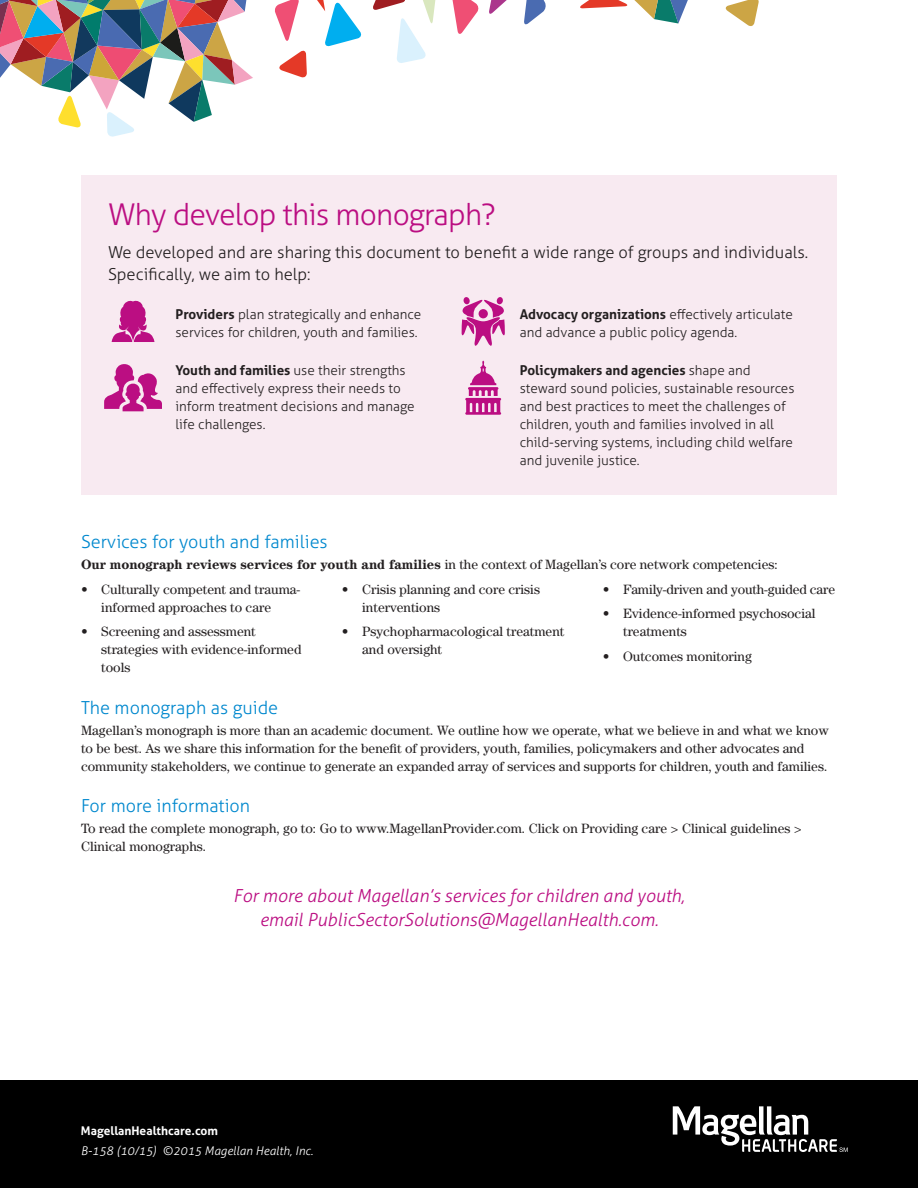
<style>
.page{position:relative;width:918px;height:1188px;background:#fff}
.page>*{position:absolute;margin:0;border:0;box-sizing:border-box;transform-origin:0 0}
.t1{font:300 30px "Aller";letter-spacing:-.025em;color:#bb0e82}
.t2{font:italic 300 18px/24px "Aller";color:#bb0e82;text-align:center}
.t3{font:300 18px "Aller";color:#0088ce}
.t4{font:300 16.5px/22.5px "Aller";color:#231f20}
.t5{font:13.5px/18px "Century";color:#231f20}
.t6{font:300 13.5px/18px "Aller";color:#231f20}
.t7{font:italic 300 12px "Aller";color:#fff}
.t8{font:700 12px "Aller";color:#fff}
.s1{font-weight:700}
</style>
<div class="page">
<svg style="left:489px;top:0;width:18px;height:14px"></svg>
<svg style="left:452px;top:0;width:27px;height:34px"></svg>
<svg style="left:275px;top:0;width:87px;height:78px"></svg>
<svg style="left:725px;top:0;width:34px;height:26px"></svg>
<svg style="left:524px;top:0;width:22px;height:25px"></svg>
<svg style="left:580px;top:0;width:108px;height:23px"></svg>
<svg style="left:373px;top:0;width:63px;height:63px"></svg>
<svg style="left:0;top:0;width:253px;height:137px"></svg>
<div style="left:0;top:1080px;width:918px;height:108px;background:#000"></div>
<svg style="left:673px;top:1106px;width:175px;height:46px"></svg>
<div style="left:81px;top:176px;width:756px;height:319px;background:#f8eaf1"></div>
<svg style="left:465px;top:361px;width:36px;height:54px"></svg>
<svg style="left:112px;top:300px;width:43px;height:42px"></svg>
<svg style="left:104px;top:364px;width:58px;height:47px"></svg>
<div style="left:497px;top:297px;width:6px;height:7px;background:#bb0e82;border-radius:50%"></div>
<svg style="left:462px;top:299px;width:43px;height:47px"></svg>
<h1 class="t1" style="left:108px;top:196px;width:389px">Why develop this monograph?</h1>
<p class="t4" style="left:108px;top:241px;width:702px">We developed and are sharing this document to benefit a wide range of groups and individuals.<br>Specifically, we aim to help:</p>
<p class="t6" style="left:176px;top:305px;width:247px"><span class="s1">Providers</span> plan strategically and enhance services for children, youth and families.</p>
<p class="t6" style="left:176px;top:361px;width:241px"><span class="s1">Youth and families</span> use their strengths and effectively express their needs to inform treatment decisions and manage life challenges.</p>
<p class="t6" style="left:520px;top:305px;width:275px"><span class="s1">Advocacy organizations</span> effectively articulate and advance a public policy agenda.</p>
<p class="t6" style="left:520px;top:361px;width:276px"><span class="s1">Policymakers and agencies</span> shape and steward sound policies, sustainable resources and best practices to meet the challenges of children, youth and families involved in all child-serving systems, including child welfare and juvenile justice.</p>
<h2 class="t3" style="left:81px;top:531px;width:248px">Services for youth and families</h2>
<p class="t5" style="left:81px;top:555px;width:698px"><span class="s1">Our monograph reviews services for youth and families</span> in the context of Magellan’s core network competencies:</p>
<p class="t5" style="left:101px;top:580px;width:201px;text-indent:-20px">• Culturally competent and trauma&shy;informed approaches to care</p>
<p class="t5" style="left:101px;top:623px;width:202px;text-indent:-20px">• Screening and assessment strategies with evidence-informed tools</p>
<p class="t5" style="left:362px;top:580px;width:179px;text-indent:-20px">• Crisis planning and core crisis interventions</p>
<p class="t5" style="left:362px;top:622px;width:204px;text-indent:-20px">• Psychopharmacological treatment and oversight</p>
<p class="t5" style="left:603px;top:580px;width:234px">• Family-driven and youth-guided care</p>
<p class="t5" style="left:623px;top:604px;width:194px;text-indent:-20px">• Evidence-informed psychosocial treatments</p>
<p class="t5" style="left:603px;top:647px;width:150px">• Outcomes monitoring</p>
<h2 class="t3" style="left:81px;top:696px;width:199px">The monograph as guide</h2>
<p class="t5" style="left:81px;top:721px;width:749px">Magellan’s monograph is more than an academic document. We outline how we operate, what we believe in and what we know to be best. As we share this information for the benefit of providers, youth, families, policymakers and other advocates and community stakeholders, we continue to generate an expanded array of services and supports for children, youth and families.</p>
<h2 class="t3" style="left:81px;top:795px;width:171px">For more information</h2>
<p class="t5" style="left:81px;top:819px;width:722px">To read the complete monograph, go to: Go to www.MagellanProvider.com. Click on Providing care &gt; Clinical guidelines &gt;<br>Clinical monographs.</p>
<h2 class="t2" style="left:233px;top:883px;width:453px">For more about Magellan’s services for children and youth, email PublicSectorSolutions@MagellanHealth.com.</h2>
<p class="t8" style="left:81px;top:1123px;width:139px">MagellanHealthcare.com</p>
<p class="t7" style="left:81px;top:1143px;width:234px">B-158 (10/15) ©2015 Magellan Health, Inc.</p>
</div>
